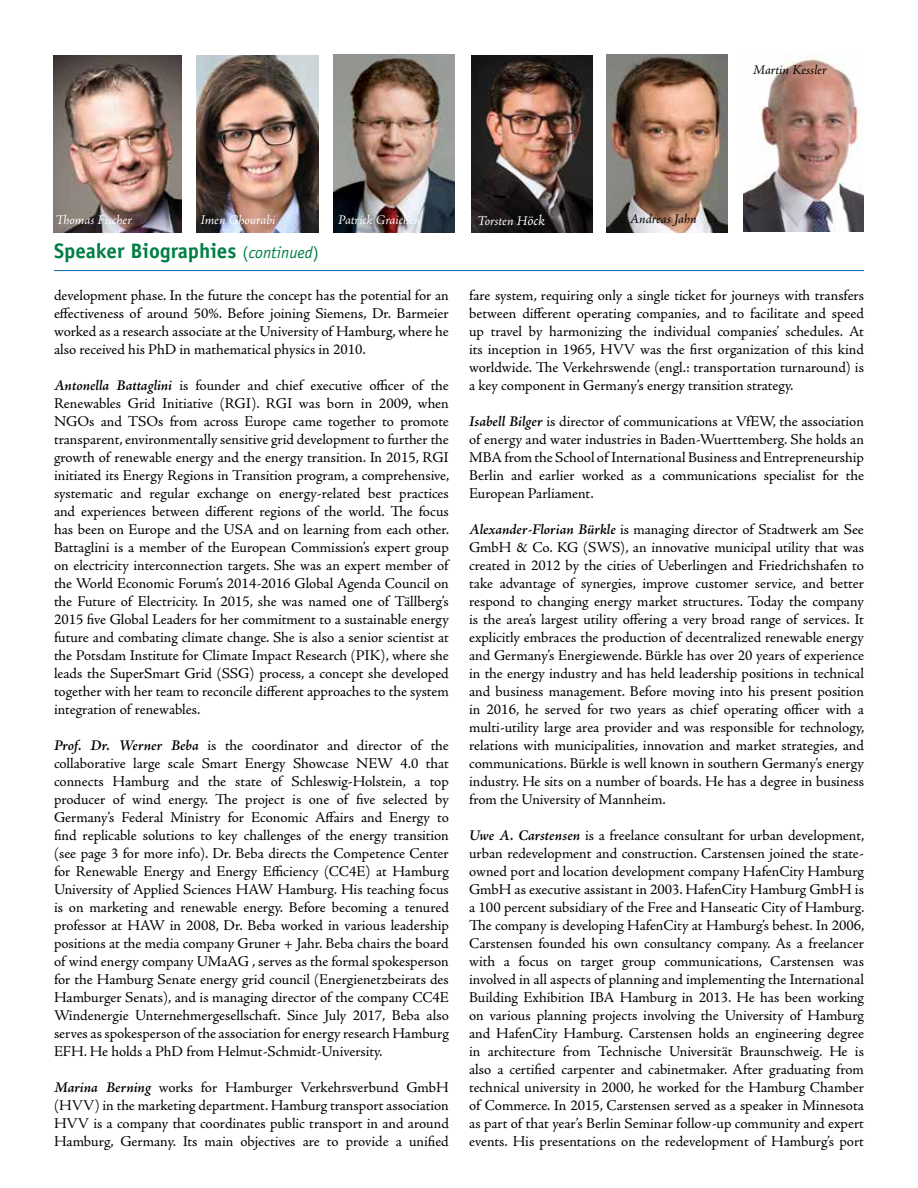
<style>
.page{position:relative;width:918px;height:1188px;background:#fff}
.page>*{position:absolute;margin:0;border:0;box-sizing:border-box;transform-origin:0 0}
.t1{font:700 21px "Officina Sans Std";color:#007f44}
.t2{font:15px/18px "Adobe Jenson Pro";letter-spacing:-.005em;color:#000;text-align:justify}
.t3{font:italic 13.5px "Adobe Jenson Pro";letter-spacing:-.005em;color:#fff}
.t4{font:italic 13.5px "Adobe Jenson Pro";letter-spacing:-.005em;color:#000}
.s1{font-size:15px}
.s2{font-weight:400;font-size:16.5px}
.s3{font-weight:400;font-style:italic;font-size:16.5px}
.s4{font-weight:600;font-style:italic}
</style>
<div class="page">
<hr style="left:54px;top:270px;width:810px;height:1px;background:#0067b1">
<img style="left:607px;top:55px;width:121px;height:177px">
<img style="left:54px;top:55px;width:127px;height:178px">
<img style="left:197px;top:55px;width:121px;height:177px">
<img style="left:471px;top:55px;width:121px;height:178px">
<img style="left:333px;top:54px;width:122px;height:179px">
<img style="left:743px;top:55px;width:121px;height:177px">
<p class="t3" style="left:55px;top:212px;width:78px">Thomas Fischer</p>
<p class="t3" style="left:200px;top:212px;width:77px">Imen Ghourabi</p>
<p class="t3" style="left:338px;top:212px;width:84px">Patrick Graichen</p>
<p class="t3" style="left:477px;top:214px;width:69px">Torsten H<span class="s1">öck</span></p>
<p class="t4" style="left:630px;top:211px;width:68px">Andreas Jahn</p>
<p class="t4" style="left:753px;top:62px;width:76px">Martin Kessler</p>
<h1 class="t1" style="left:54px;top:237px;width:266px">Speaker Biographies <span class="s2">(</span><span class="s3">continued</span><span class="s2">)</span></h1>
<p class="t2" style="left:54px;top:287px;width:396px">development phase. In the future the concept has the potential for an effectiveness of around 50%. Before joining Siemens, Dr. Barmeier worked as a research associate at the University of Hamburg, where he also received his PhD in mathematical physics in 2010.</p>
<p class="t2" style="left:54px;top:377px;width:397px"><span class="s4">Antonella Battaglini</span> is founder and chief executive officer of the Renewables Grid Initiative (RGI). RGI was born in 2009, when NGOs and TSOs from across Europe came together to promote transparent, environmentally sensitive grid development to further the growth of renewable energy and the energy transition. In 2015, RGI initiated its Energy Regions in Transition program, a comprehensive, systematic and regular exchange on energy-related best practices and experiences between different regions of the world. The focus has been on Europe and the USA and on learning from each other.<br>Battaglini is a member of the European Commission’s expert group on electricity interconnection targets. She was an expert member of the World Economic Forum’s 2014-2016 Global Agenda Council on the Future of Electricity. In 2015, she was named one of Tällberg’s 2015 five Global Leaders for her commitment to a sustainable energy future and combating climate change. She is also a senior scientist at the Potsdam Institute for Climate Impact Research (PIK), where she leads the SuperSmart Grid (SSG) process, a concept she developed together with her team to reconcile different approaches to the system integration of renewables.</p>
<p class="t2" style="left:54px;top:737px;width:396px"><span class="s4">Prof. Dr. Werner Beba</span> is the coordinator and director of the collaborative large scale Smart Energy Showcase NEW 4.0 that connects Hamburg and the state of Schleswig-Holstein, a top producer of wind energy. The project is one of five selected by Germany’s Federal Ministry for Economic Affairs and Energy to find replicable solutions to key challenges of the energy transition (see page 3 for more info). Dr. Beba directs the Competence Center for Renewable Energy and Energy Efficiency (CC4E) at Hamburg University of Applied Sciences HAW Hamburg. His teaching focus is on marketing and renewable energy. Before becoming a tenured professor at HAW in 2008, Dr. Beba worked in various leadership positions at the media company Gruner + Jahr. Beba chairs the board of wind energy company UMaAG , serves as the formal spokesperson for the Hamburg Senate energy grid council (Energienetzbeirats des Hamburger Senats), and is managing director of the company CC4E Windenergie Unternehmergesellschaft. Since July 2017, Beba also serves as spokesperson of the association for energy research Hamburg EFH. He holds a PhD from Helmut-Schmidt-University.</p>
<p class="t2" style="left:54px;top:1079px;width:396px"><span class="s4">Marina Berning</span> works for Hamburger Verkehrsverbund GmbH (HVV) in the marketing department. Hamburg transport association HVV is a company that coordinates public transport in and around Hamburg, Germany. Its main objectives are to provide a unified</p>
<p class="t2" style="left:469px;top:287px;width:396px">fare system, requiring only a single ticket for journeys with transfers between different operating companies, and to facilitate and speed up travel by harmonizing the individual companies’ schedules. At its inception in 1965, HVV was the first organization of this kind worldwide. The Verkehrswende (engl.: transportation turnaround) is a key component in Germany’s energy transition strategy.</p>
<p class="t2" style="left:469px;top:413px;width:396px"><span class="s4">Isabell Bilger</span> is director of communications at VfEW, the association of energy and water industries in Baden-Wuerttemberg. She holds an MBA from the School of International Business and Entrepreneurship Berlin and earlier worked as a communications specialist for the European Parliament.</p>
<p class="t2" style="left:469px;top:521px;width:397px"><span class="s4">Alexander-Florian Bürkle</span> is managing director of Stadtwerk am See GmbH &amp; Co. KG (SWS), an innovative municipal utility that was created in 2012 by the cities of Ueberlingen and Friedrichshafen to take advantage of synergies, improve customer service, and better respond to changing energy market structures. Today the company is the area’s largest utility offering a very broad range of services. It explicitly embraces the production of decentralized renewable energy and Germany’s Energiewende. Bürkle has over 20 years of experience in the energy industry and has held leadership positions in technical and business management. Before moving into his present position in 2016, he served for two years as chief operating officer with a multi-utility large area provider and was responsible for technology, relations with municipalities, innovation and market strategies, and communications. Bürkle is well known in southern Germany’s energy industry. He sits on a number of boards. He has a degree in business from the University of Mannheim.</p>
<p class="t2" style="left:469px;top:827px;width:397px"><span class="s4">Uwe A. Carstensen</span> is a freelance consultant for urban development, urban redevelopment and construction. Carstensen joined the state&shy;owned port and location development company HafenCity Hamburg GmbH as executive assistant in 2003. HafenCity Hamburg GmbH is a 100 percent subsidiary of the Free and Hanseatic City of Hamburg.<br>The company is developing HafenCity at Hamburg’s behest. In 2006, Carstensen founded his own consultancy company. As a freelancer with a focus on target group communications, Carstensen was involved in all aspects of planning and implementing the International Building Exhibition IBA Hamburg in 2013. He has been working on various planning projects involving the University of Hamburg and HafenCity Hamburg. Carstensen holds an engineering degree in architecture from Technische Universität Braunschweig. He is also a certified carpenter and cabinetmaker. After graduating from technical university in 2000, he worked for the Hamburg Chamber of Commerce. In 2015, Carstensen served as a speaker in Minnesota as part of that year’s Berlin Seminar follow-up community and expert events. His presentations on the redevelopment of Hamburg’s port</p>
</div>
